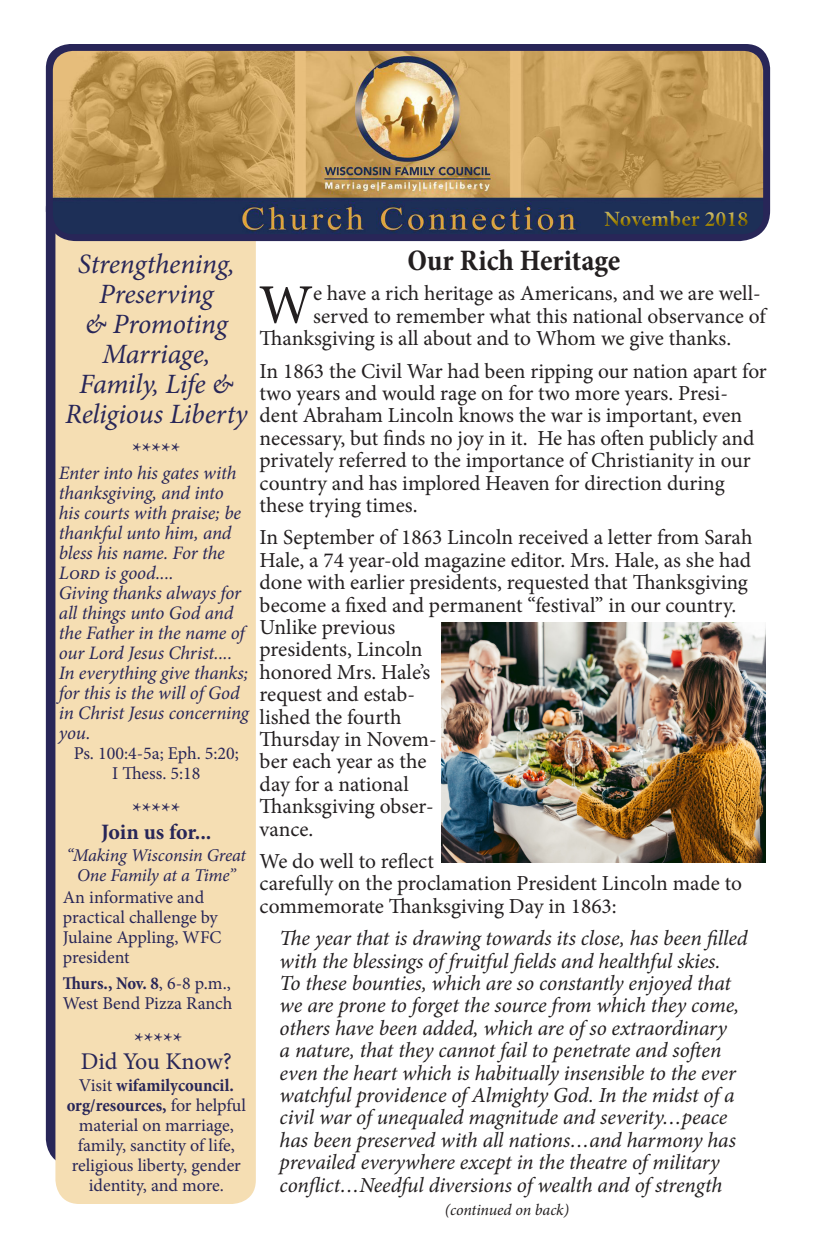
<style>
.page{position:relative;width:816px;height:1248px;background:#fff}
.page>*{position:absolute;margin:0;border:0;box-sizing:border-box;transform-origin:0 0}
.t1{font:55.8px "Minion Pro";color:#231f20}
.t2{font:700 condensed 30px "Minion Pro";color:#231f20}
.t3{font:italic 28px/30px "Minion Pro";letter-spacing:-.01em;color:#282658;text-align:center}
.t4{font:24px "Minion Pro";letter-spacing:-.005em;color:#282658}
.t5{font:700 22px "Minion Pro";letter-spacing:-.01em;color:#282658}
.t6{font:700 22px "Minion Pro";letter-spacing:-.005em;color:#aa8e0a}
.t7{font:21.4px/22.4px "Minion Pro";letter-spacing:-.005em;color:#231f20}
.t8{font:italic 21.4px/22.4px "Minion Pro";letter-spacing:-.005em;color:#231f20}
.t9{font:italic 19px/20px "Minion Pro";letter-spacing:-.01em;color:#282658}
.t10{font:18px/20px "Minion Pro";color:#282658;text-align:center}
.t11{font:italic 18px/20px "Minion Pro";letter-spacing:-.015em;color:#282658;text-align:center}
.t12{font:italic 16px "Minion Pro";letter-spacing:-.01em;color:#231f20}
.s1{font-weight:700;font-stretch:condensed}
</style>
<div class="page">
<div style="left:46px;top:182px;width:82px;height:983px;background:#282658;border-radius:26px"></div>
<div style="left:55px;top:213px;width:201px;height:991px;background:#f5deb3;border-radius:24px"></div>
<svg style="left:46px;top:44px;width:724px;height:197px;background:#312e5d"></svg>
<img style="left:53px;top:51px;width:710px;height:183px">
<div style="left:591px;top:203px;width:167px;height:34px;background:#1d2f57"></div>
<div style="left:594px;top:204px;width:169px;height:33px;background:#231f20;opacity:.75"></div>
<img style="left:442px;top:623px;width:324px;height:240px">
<p class="t3" style="left:78px;top:249px;width:158px">Strengthening,<br>Preserving</p>
<p class="t3" style="left:85px;top:309px;width:144px">&amp; Promoting<br>Marriage,</p>
<p class="t3" style="left:65px;top:369px;width:184px">Family, Life &amp;<br>Religious Liberty</p>
<p class="t4" style="left:132px;top:436px;width:50px">*****</p>
<p class="t9" style="left:59px;top:463px;width:184px">Enter into his gates with thanksgiving, and into his courts with praise; be thankful unto him, and bless his name. For the<br>Lord is good....</p>
<p class="t9" style="left:59px;top:583px;width:187px">Giving thanks always for all things unto God and the Father in the name of our Lord Jesus Christ....</p>
<p class="t9" style="left:59px;top:663px;width:192px">In everything give thanks; for this is the will of God in Christ Jesus concerning you.</p>
<p class="t10" style="left:74px;top:744px;width:167px">Ps. 100:4-5a; Eph. 5:20;<br>I Thess. 5:18</p>
<p class="t4" style="left:132px;top:796px;width:50px">*****</p>
<p class="t5" style="left:101px;top:817px;width:112px">Join us for...</p>
<p class="t11" style="left:67px;top:846px;width:181px">“Making Wisconsin Great<br>One Family at a Time”</p>
<p class="t10" style="left:63px;top:888px;width:160px;text-align:left">An informative and practical challenge by<br>Julaine Appling, WFC president</p>
<p class="t10" style="left:63px;top:974px;width:171px;text-align:left"><span class="s1">Thurs., Nov. 8</span>, 6-8 p.m.,<br>West Bend Pizza Ranch</p>
<p class="t4" style="left:134px;top:1026px;width:50px">*****</p>
<p class="t4" style="left:81px;top:1046px;width:153px">Did You Know?</p>
<p class="t10" style="left:67px;top:1076px;width:181px">Visit <span class="s1">wifamilycouncil. org/resources,</span> for helpful material on marriage, family, sanctity of life, religious liberty, gender identity, and more.</p>
<p class="t6" style="left:604px;top:204px;width:146px">November 2018</p>
<p class="t2" style="left:407px;top:240px;width:215px">Our Rich Heritage</p>
<p class="t1" style="left:259px;top:268px;width:56px">W</p>
<p class="t7" style="left:313px;top:282px;width:449px">e have a rich heritage as Americans, and we are well-</p>
<p class="t7" style="left:313px;top:305px;width:454px">served to remember what this national observance of</p>
<p class="t7" style="left:260px;top:327px;width:473px">Thanksgiving is all about and to Whom we give thanks.</p>
<p class="t7" style="left:260px;top:360px;width:509px">In 1863 the Civil War had been ripping our nation apart for two years and would rage on for two more years. Presi&shy;dent Abraham Lincoln knows the war is important, even necessary, but finds no joy in it. He has often publicly and privately referred to the importance of Christianity in our country and has implored Heaven for direction during these trying times.</p>
<p class="t7" style="left:260px;top:526px;width:494px">In September of 1863 Lincoln received a letter from Sarah<br>Hale, a 74 year-old magazine editor. Mrs. Hale, as she had done with earlier presidents, requested that Thanksgiving become a fixed and permanent “festival” in our country.<br>Unlike previous<br>presidents, Lincoln<br>honored Mrs. Hale’s<br>request and estab-<br>lished the fourth<br>Thursday in Novem-<br>ber each year as the<br>day for a national<br>Thanksgiving obser-<br>vance.</p>
<p class="t7" style="left:260px;top:850px;width:484px">We do well to reflect<br>carefully on the proclamation President Lincoln made to commemorate Thanksgiving Day in 1863:</p>
<p class="t8" style="left:280px;top:927px;width:470px">The year that is drawing towards its close, has been filled with the blessings of fruitful fields and healthful skies.<br>To these bounties, which are so constantly enjoyed that we are prone to forget the source from which they come, others have been added, which are of so extraordinary<br>a nature, that they cannot fail to penetrate and soften even the heart which is habitually insensible to the ever watchful providence of Almighty God. In the midst of a civil war of unequaled magnitude and severity…peace has been preserved with all nations…and harmony has prevailed everywhere except in the theatre of military conflict…Needful diversions of wealth and of strength</p>
<p class="t12" style="left:445px;top:1199px;width:126px">(continued on back)</p>
</div>
